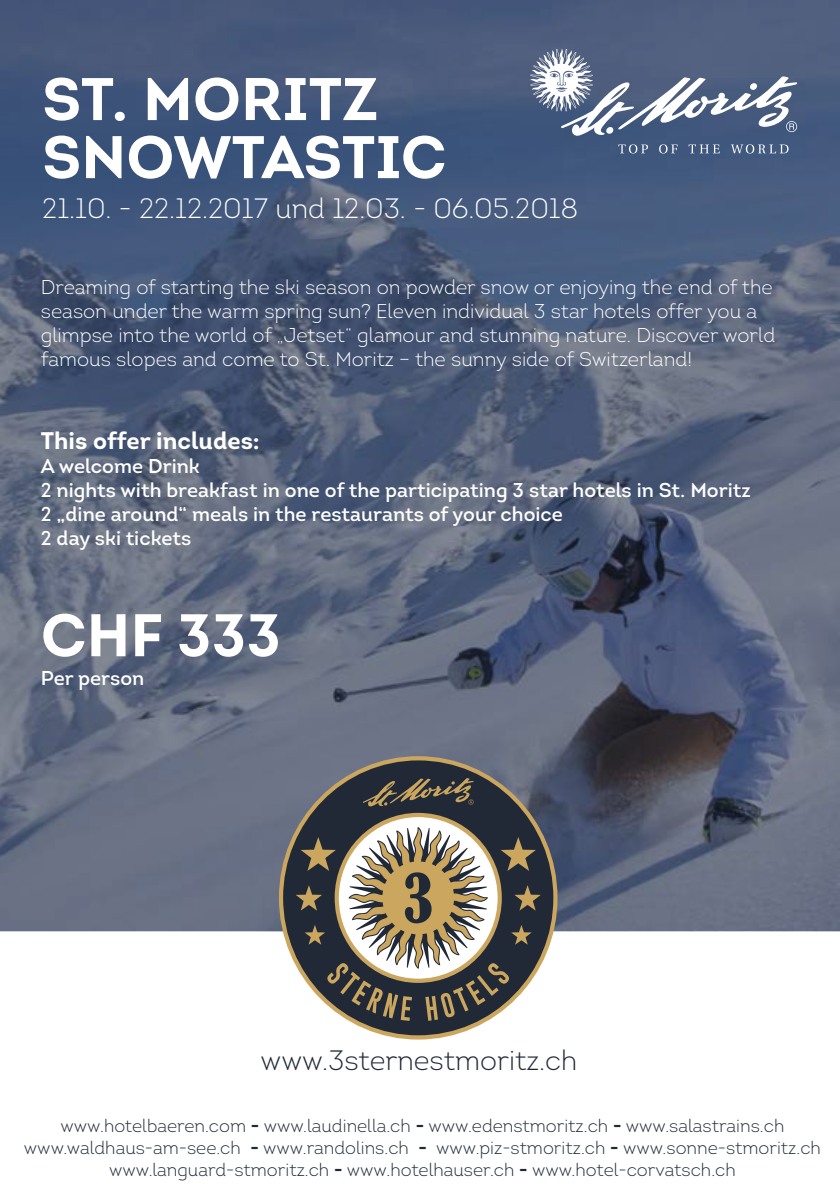
<style>
.page{position:relative;width:840px;height:1191px;background:#fff}
.page>*{position:absolute;margin:0;border:0;box-sizing:border-box;transform-origin:0 0}
.t1{font:700 60px/58px "Intro";color:#fff}
.t2{font:300 28px "Intro";color:#fff}
.t3{font:300 28px "Intro";color:#212937}
.t4{font:700 24px "Intro";color:#fff}
.t5{font:300 20px/24px "Intro";color:#fff}
.t6{font:600 20px/24px "Intro";color:#fff}
.t7{font:300 18px/21.6px "Intro";color:#212937;text-align:center}
.s1{font-weight:700}
</style>
<div class="page">
<img style="left:0;top:0;width:839px;height:931px">
<svg style="left:279px;top:756px;width:278px;height:283px;fill:#cba65f"></svg>
<div style="left:283px;top:760px;width:270px;height:275px;background:#212937;border-radius:50%"></div>
<div style="left:338px;top:817px;width:159px;height:161px;background:#fff;border-radius:50%"></div>
<svg style="left:295px;top:827px;width:245px;height:194px"></svg>
<svg style="left:363px;top:778px;width:110px;height:29px"></svg>
<svg style="left:618px;top:144px;width:29px;height:9px"></svg>
<svg style="left:658px;top:144px;width:19px;height:9px"></svg>
<svg style="left:688px;top:145px;width:31px;height:8px"></svg>
<svg style="left:730px;top:144px;width:58px;height:9px"></svg>
<svg style="left:530px;top:49px;width:266px;height:88px"></svg>
<h1 class="t1" style="left:42px;top:70px;width:405px">ST. MORITZ<br>SNOWTASTIC</h1>
<h2 class="t2" style="left:42px;top:191px;width:537px">21.10. - 22.12.2017 und 12.03. - 06.05.2018</h2>
<p class="t5" style="left:41px;top:275px;width:735px">Dreaming of starting the ski season on powder snow or enjoying the end of the season under the warm spring sun? Eleven individual 3 star hotels offer you a glimpse into the world of „Jetset“ glamour and stunning nature. Discover world famous slopes and come to St. Moritz – the sunny side of Switzerland!</p>
<p class="t4" style="left:41px;top:425px;width:220px">This offer includes:</p>
<p class="t6" style="left:41px;top:453px;width:711px">A welcome Drink<br>2 nights with breakfast in one of the participating 3 star hotels in St. Moritz 2 „dine around“ meals in the restaurants of your choice<br>2 day ski tickets</p>
<h1 class="t1" style="left:41px;top:606px;width:241px">CHF 333</h1>
<p class="t6" style="left:41px;top:666px;width:105px">Per person</p>
<h2 class="t3" style="left:260px;top:1043px;width:318px">www.3sternestmoritz.ch</h2>
<p class="t7" style="left:24px;top:1115px;width:798px">www.hotelbaeren.com <span class="s1">-</span> www.laudinella.ch <span class="s1">-</span> www.edenstmoritz.ch <span class="s1">-</span> www.salastrains.ch www.waldhaus-am-see.ch <span class="s1">-</span> www.randolins.ch <span class="s1">-</span> www.piz-stmoritz.ch <span class="s1">-</span> www.sonne-stmoritz.ch www.languard-stmoritz.ch <span class="s1">-</span> www.hotelhauser.ch <span class="s1">-</span> www.hotel-corvatsch.ch</p>
</div>
